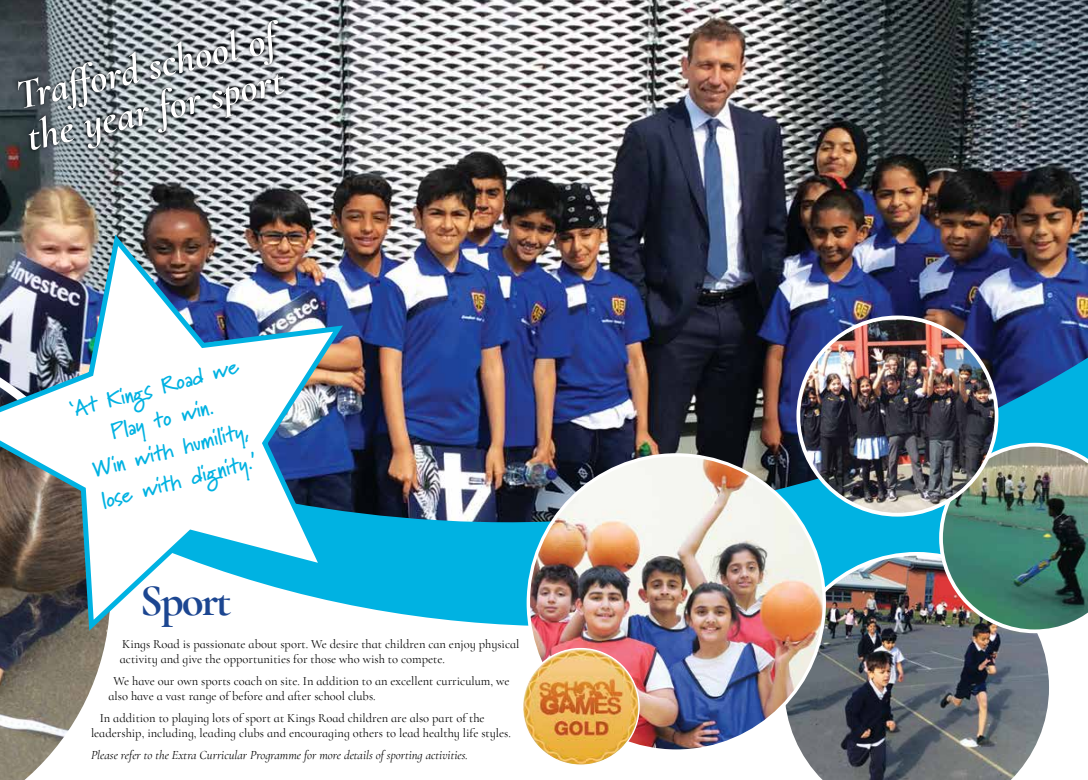
<style>
.page{position:relative;width:1088px;height:780px;background:#fff}
.page>*{position:absolute;margin:0;border:0;box-sizing:border-box;transform-origin:0 0}
.t1{font:700 45px "Cormorant Infant";letter-spacing:-.05em;color:#1c4691}
.t2{font:italic 700 42.12px/42.6px "Cormorant Infant";color:#fff}
.t3{font:700 21.5px/32px "Marydale";color:#00b2e2;text-align:center}
.t4{font:12.5px/15px "Cormorant Infant";color:#000}
.t5{font:italic 12.5px "Cormorant Infant";color:#000}
</style>
<div class="page">
<img style="left:0;top:0;width:1088px;height:626px">
<svg style="left:0;top:81px;width:1px;height:152px"></svg>
<svg style="left:0;top:636px;width:107px;height:144px"></svg>
<img style="left:801px;top:552px;width:248px;height:228px">
<img style="left:939px;top:443px;width:149px;height:190px">
<img style="left:0;top:233px;width:348px;height:403px">
<img style="left:530px;top:455px;width:294px;height:296px">
<img style="left:522px;top:648px;width:117px;height:117px;border-radius:58px">
<div style="left:14px;top:16px;width:274px;height:138px;background:#000;opacity:.8"></div>
<img style="left:798px;top:317px;width:198px;height:197px">
<div style="left:796px;top:315px;width:202px;height:201px;border:4px solid #fff;border-radius:50%"></div>
<h2 class="t2" style="left:12px;top:76px;width:267px;rotate:-13deg">Traff ord school of the year for sport</h2>
<h3 class="t3" style="left:67px;top:394px;width:175px;rotate:-15deg">‘At Kings Road we<br>Play to win.<br>Win with humility, lose with dignity.’</h3>
<h1 class="t1" style="left:140px;top:573px;width:93px">Sport</h1>
<p class="t4" style="left:120px;top:637px;width:401px">Kings Road is passionate about sport. We desire that children can enjoy physical activity and give the opportunities for those who wish to compete.</p>
<p class="t4" style="left:109px;top:674px;width:403px;text-indent:5px">We have our own sports coach on site. In addition to an excellent curriculum, we also have a vast range of before and after school clubs.</p>
<p class="t4" style="left:91px;top:711px;width:421px;text-indent:9px">In addition to playing lots of sport at Kings Road children are also part of the leadership, including, leading clubs and encouraging others to lead healthy life styles.</p>
<p class="t5" style="left:91px;top:747px;width:378px">Please refer to the Extra Curricular Programme for more details of sporting activities.</p>
</div>
